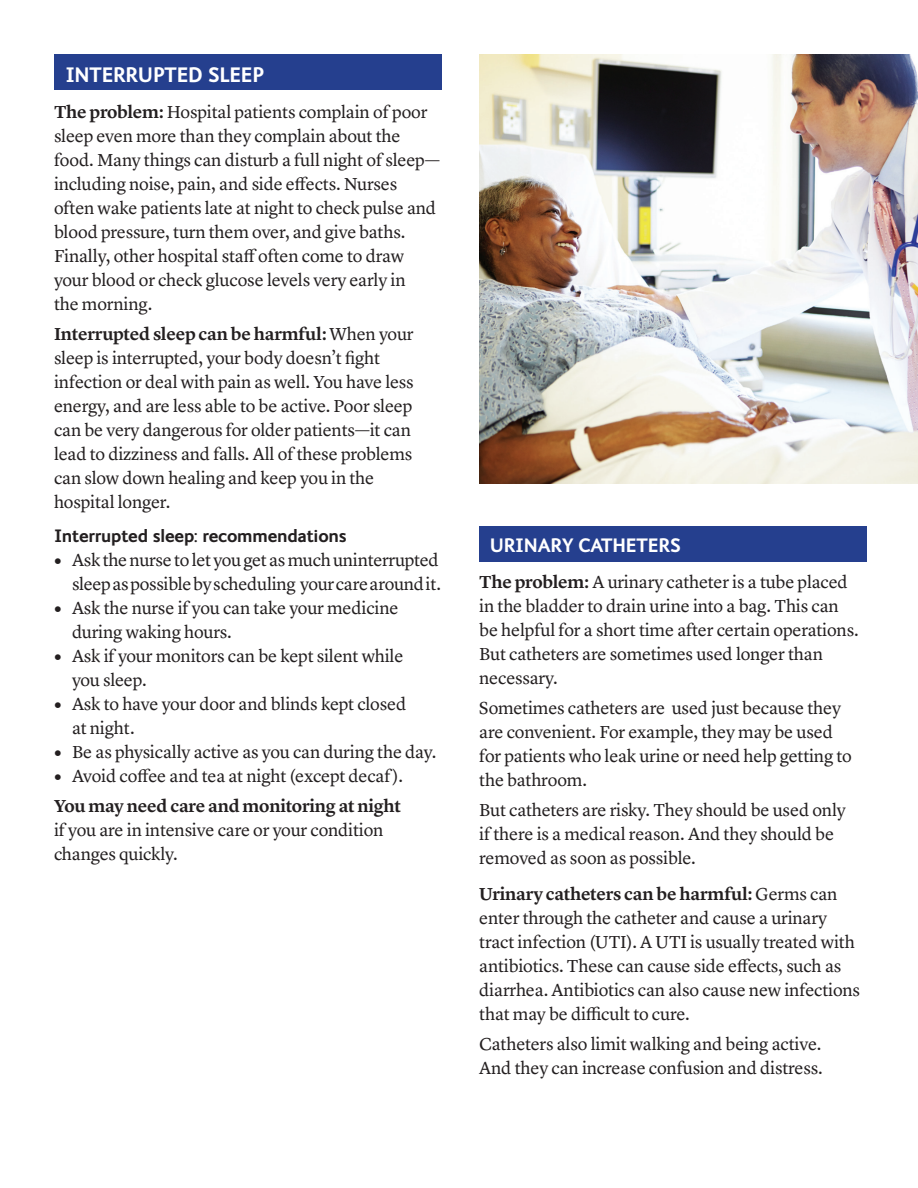
<style>
.page{position:relative;width:918px;height:1188px;background:#fff}
.page>*{position:absolute;margin:0;border:0;box-sizing:border-box;transform-origin:0 0}
._12Body_Subhd{font:700 21px "FS Ingrid";letter-spacing:-.01em;color:#fff}
.REV_HEAD{font:700 19.5px "FS Ingrid";letter-spacing:-.01em;color:#fff}
.BODYBULLETS{font:18px/24px "Lyon Text";letter-spacing:-.01em;color:#231f20}
.BODYBULLETS-2{font:600 18px "Lyon Text";letter-spacing:-.015em;color:#231f20}
._12SUB_BLK{font:700 18px "FS Ingrid";letter-spacing:-.01em;color:#231f20}
.s1{font-weight:600}
.s2{font-family:"FS Ingrid";font-weight:700}
</style>
<div class="page">
<div style="left:479px;top:526px;width:387px;height:36px;background:#253f8e"></div>
<div style="left:54px;top:54px;width:387px;height:36px;background:#253f8e"></div>
<img style="left:479px;top:54px;width:439px;height:430px">
<p class="_12Body_Subhd" style="left:65px;top:60px;width:200px">INTERRUPTED SLEEP</p>
<p class="BODYBULLETS" style="left:54px;top:98px;width:375px"><span class="s1">The problem:</span> Hospital patients complain of poor sleep even more than they complain about the</p>
<p class="BODYBULLETS" style="left:54px;top:146px;width:387px">food. Many things can disturb a full night of sleep— including noise, pain, and side effects. Nurses</p>
<p class="BODYBULLETS" style="left:54px;top:194px;width:384px">often wake patients late at night to check pulse and blood pressure, turn them over, and give baths.</p>
<p class="BODYBULLETS" style="left:54px;top:242px;width:352px">Finally, other hospital staff often come to draw</p>
<p class="BODYBULLETS" style="left:54px;top:266px;width:353px">your blood or check glucose levels very early in</p>
<p class="BODYBULLETS" style="left:54px;top:290px;width:100px">the morning.</p>
<p class="BODYBULLETS" style="left:54px;top:320px;width:361px"><span class="s1">Interrupted sleep can be harmful:</span> When your sleep is interrupted, your body doesn’t fight</p>
<p class="BODYBULLETS" style="left:54px;top:368px;width:361px">infection or deal with pain as well. You have less energy, and are less able to be active. Poor sleep</p>
<p class="BODYBULLETS" style="left:54px;top:416px;width:360px">can be very dangerous for older patients—it can lead to dizziness and falls. All of these problems</p>
<p class="BODYBULLETS" style="left:54px;top:464px;width:322px">can slow down healing and keep you in the</p>
<p class="BODYBULLETS" style="left:54px;top:488px;width:118px">hospital longer.</p>
<p class="_12SUB_BLK" style="left:54px;top:524px;width:294px">Interrupted sleep: recommendations</p>
<p class="BODYBULLETS" style="left:54px;top:547px;width:386px"><span class="s2">•</span> Ask the nurse to let you get as much uninterrupted</p>
<p class="BODYBULLETS" style="left:72px;top:571px;width:371px">sleep as possible by scheduling your care around it.</p>
<p class="BODYBULLETS" style="left:72px;top:595px;width:328px;text-indent:-18px"><span class="s2">•</span> Ask the nurse if you can take your medicine during waking hours.</p>
<p class="BODYBULLETS" style="left:54px;top:643px;width:351px"><span class="s2">•</span> Ask if your monitors can be kept silent while</p>
<p class="BODYBULLETS" style="left:72px;top:667px;width:76px">you sleep.</p>
<p class="BODYBULLETS" style="left:54px;top:691px;width:354px"><span class="s2">•</span> Ask to have your door and blinds kept closed</p>
<p class="BODYBULLETS" style="left:72px;top:715px;width:64px">at night.</p>
<p class="BODYBULLETS" style="left:54px;top:739px;width:384px"><span class="s2">•</span> Be as physically active as you can during the day.</p>
<p class="BODYBULLETS" style="left:54px;top:763px;width:351px"><span class="s2">•</span> Avoid coffee and tea at night (except decaf ).</p>
<p class="BODYBULLETS-2" style="left:54px;top:792px;width:348px">You may need care and monitoring at night</p>
<p class="BODYBULLETS" style="left:54px;top:817px;width:331px">if you are in intensive care or your condition</p>
<p class="BODYBULLETS" style="left:54px;top:841px;width:125px">changes quickly.</p>
<p class="REV_HEAD" style="left:490px;top:533px;width:193px">URINARY CATHETERS</p>
<p class="BODYBULLETS" style="left:479px;top:569px;width:370px"><span class="s1">The problem:</span> A urinary catheter is a tube placed</p>
<p class="BODYBULLETS" style="left:479px;top:593px;width:361px">in the bladder to drain urine into a bag. This can</p>
<p class="BODYBULLETS" style="left:479px;top:617px;width:381px">be helpful for a short time after certain operations.<br>But catheters are sometimes used longer than</p>
<p class="BODYBULLETS" style="left:479px;top:665px;width:80px">necessary.</p>
<p class="BODYBULLETS" style="left:479px;top:695px;width:363px">Sometimes catheters are used just because they</p>
<p class="BODYBULLETS" style="left:479px;top:719px;width:355px">are convenient. For example, they may be used</p>
<p class="BODYBULLETS" style="left:479px;top:743px;width:374px">for patients who leak urine or need help getting to the bathroom.</p>
<p class="BODYBULLETS" style="left:479px;top:797px;width:368px">But catheters are risky. They should be used only if there is a medical reason. And they should be removed as soon as possible.</p>
<p class="BODYBULLETS" style="left:479px;top:881px;width:360px"><span class="s1">Urinary catheters can be harmful:</span> Germs can enter through the catheter and cause a urinary</p>
<p class="BODYBULLETS" style="left:479px;top:929px;width:382px">tract infection (UTI). A UTI is usually treated with antibiotics. These can cause side effects, such as diarrhea. Antibiotics can also cause new infections that may be difficult to cure.</p>
<p class="BODYBULLETS" style="left:479px;top:1031px;width:344px">Catheters also limit walking and being active.</p>
<p class="BODYBULLETS" style="left:479px;top:1055px;width:345px">And they can increase confusion and distress.</p>
</div>
